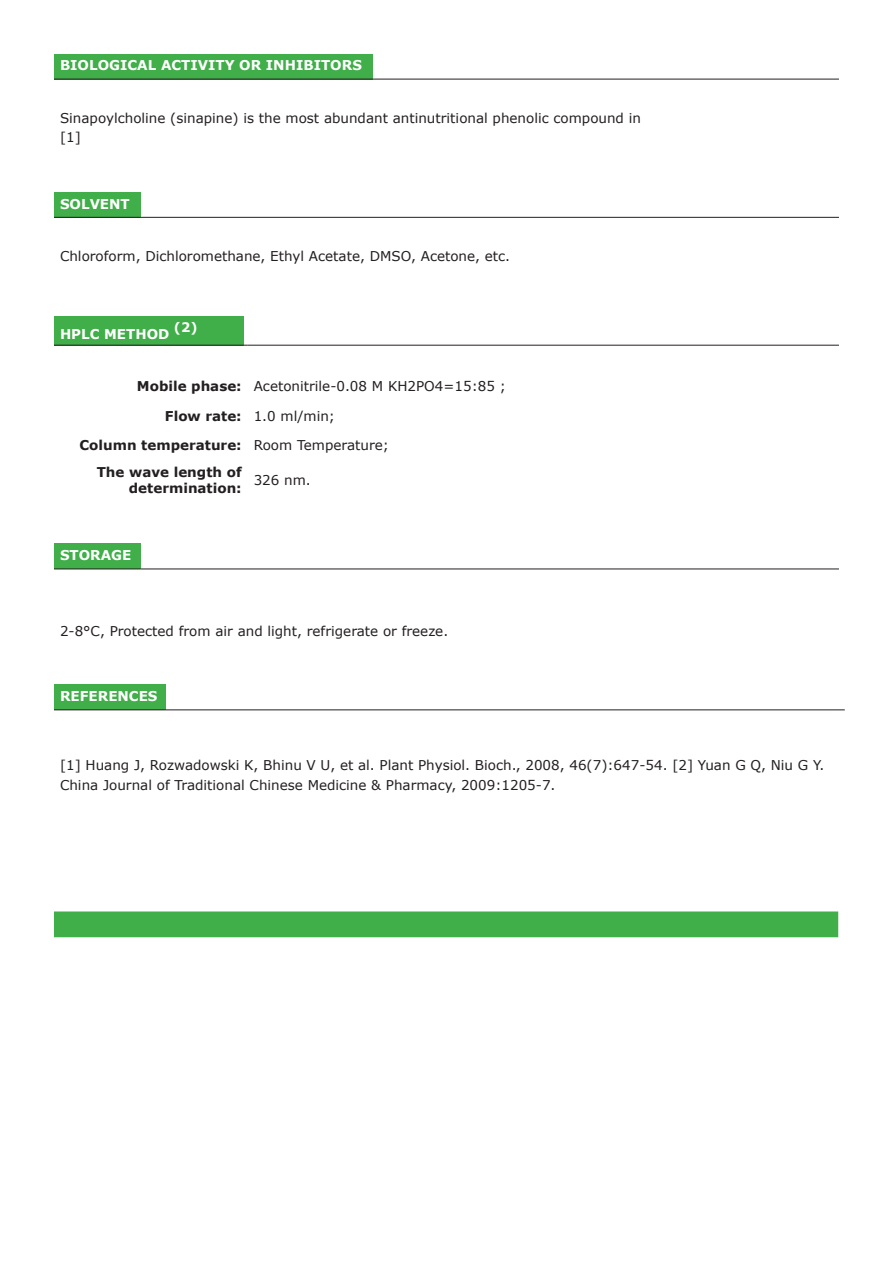
<style>
.page{position:relative;width:893px;height:1263px;background:#fff}
.page>*{position:absolute;margin:0;border:0;box-sizing:border-box;transform-origin:0 0}
.t1{font:13.5px/19.2px "Verdana";color:#231f20}
.t2{font:700 13.5px/16.2px "Verdana";color:#231f20;text-align:right}
.t3{font:700 13.5px "Verdana";color:#fff}
.t4{font:700 13.05px "Verdana";color:#fff}
</style>
<div class="page">
<div style="left:54px;top:54px;width:319px;height:25px;background:#40ae49"></div>
<hr style="left:54px;top:79px;width:319px;height:1px;background:#231f20">
<hr style="left:373px;top:79px;width:466px;height:1px;background:#231f20">
<div style="left:54px;top:192px;width:86px;height:25px;background:#40ae49"></div>
<hr style="left:54px;top:217px;width:86px;height:1px;background:#231f20">
<hr style="left:140px;top:217px;width:699px;height:1px;background:#231f20">
<div style="left:54px;top:316px;width:189px;height:29px;background:#40ae49"></div>
<hr style="left:54px;top:345px;width:189px;height:1px;background:#231f20">
<hr style="left:248px;top:345px;width:591px;height:1px;background:#231f20">
<div style="left:54px;top:544px;width:86px;height:25px;background:#40ae49"></div>
<hr style="left:54px;top:569px;width:86px;height:1px;background:#231f20">
<hr style="left:140px;top:569px;width:699px;height:1px;background:#231f20">
<div style="left:54px;top:685px;width:112px;height:25px;background:#40ae49"></div>
<hr style="left:54px;top:710px;width:112px;height:1px;background:#231f20">
<hr style="left:166px;top:710px;width:679px;height:1px;background:#231f20">
<div style="left:54px;top:911px;width:784px;height:26px;background:#40ae49"></div>
<p class="t3" style="left:60px;top:57px;width:303px">BIOLOGICAL ACTIVITY OR INHIBITORS</p>
<p class="t1" style="left:60px;top:108px;width:583px">Sinapoylcholine (sinapine) is the most abundant antinutritional phenolic compound in</p>
<p class="t1" style="left:60px;top:128px;width:22px">[1]</p>
<p class="t3" style="left:60px;top:195px;width:71px">SOLVENT</p>
<p class="t1" style="left:60px;top:247px;width:452px">Chloroform, Dichloromethane, Ethyl Acetate, DMSO, Acetone, etc.</p>
<p class="t3" style="left:60px;top:325px;width:111px">HPLC METHOD</p>
<p class="t4" style="left:174px;top:318px;width:25px">(2)</p>
<p class="t2" style="left:137px;top:378px;width:106px">Mobile phase:</p>
<p class="t1" style="left:254px;top:377px;width:254px">Acetonitrile-0.08 M KH2PO4=15:85 ;</p>
<p class="t2" style="left:165px;top:408px;width:78px">Flow rate:</p>
<p class="t1" style="left:254px;top:406px;width:83px">1.0 ml/min;</p>
<p class="t2" style="left:80px;top:437px;width:164px">Column temperature:</p>
<p class="t1" style="left:254px;top:436px;width:137px">Room Temperature;</p>
<p class="t2" style="left:97px;top:464px;width:146px">The wave length of determination:</p>
<p class="t1" style="left:254px;top:471px;width:59px">326 nm.</p>
<p class="t3" style="left:60px;top:546px;width:73px">STORAGE</p>
<p class="t1" style="left:60px;top:621px;width:390px">2-8°C, Protected from air and light, refrigerate or freeze.</p>
<p class="t3" style="left:60px;top:687px;width:99px">REFERENCES</p>
<p class="t1" style="left:60px;top:756px;width:766px">[1] Huang J, Rozwadowski K, Bhinu V U, et al. Plant Physiol. Bioch., 2008, 46(7):647-54. [2] Yuan G Q, Niu G Y.<br>China Journal of Traditional Chinese Medicine &amp; Pharmacy, 2009:1205-7.</p>
</div>
